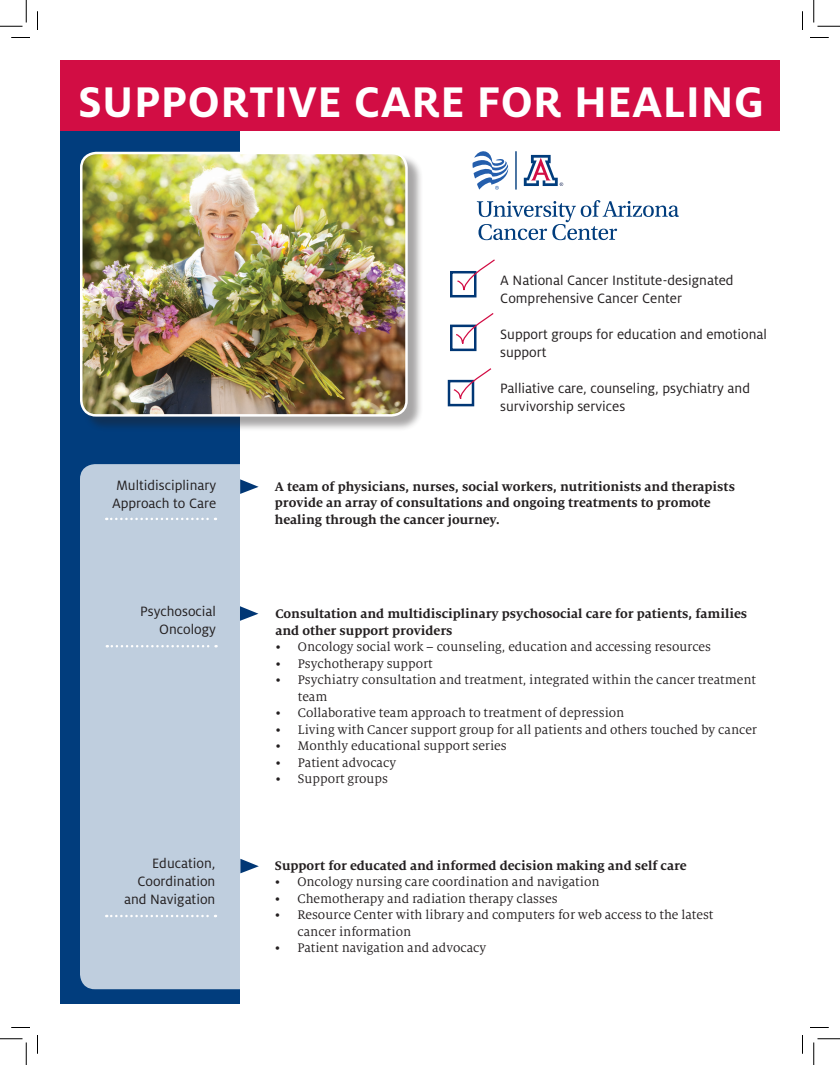
<style>
.page{position:relative;width:840px;height:1065px;background:#fff}
.page>*{position:absolute;margin:0;border:0;box-sizing:border-box;transform-origin:0 0}
.t1{font:700 47.5px "Milo OT";letter-spacing:.01em;color:#fff}
.t2{font:15px/18px "Milo OT";color:#231f20}
.t3{font:13.75px/16.5px "Milo Serif OT";color:#231f20}
.t4{font:700 13.75px/16.5px "Milo Serif OT";color:#231f20}
</style>
<div class="page">
<div style="left:450px;top:271px;width:27px;height:26px;border:2px solid #013775"></div>
<div style="left:450px;top:325px;width:27px;height:26px;border:2px solid #013775"></div>
<svg style="left:456px;top:259px;width:39px;height:36px"></svg>
<svg style="left:455px;top:313px;width:39px;height:36px"></svg>
<div style="left:448px;top:380px;width:26px;height:26px;border:2px solid #013775"></div>
<svg style="left:452px;top:368px;width:40px;height:36px"></svg>
<div style="left:60px;top:60px;width:720px;height:70px;background:#d20d44"></div>
<div style="left:60px;top:131px;width:180px;height:873px;background:#013d7d"></div>
<svg style="left:80px;top:464px;width:686px;height:525px"></svg>
<div style="left:82px;top:154px;width:341px;height:278px;background:#231f20;opacity:.4"></div>
<img style="left:82px;top:154px;width:324px;height:261px">
<div style="left:80px;top:152px;width:328px;height:265px;border:2px solid #fff;border-radius:15px"></div>
<svg style="left:240px;top:479px;width:19px;height:15px"></svg>
<svg style="left:240px;top:606px;width:18px;height:15px"></svg>
<svg style="left:240px;top:859px;width:19px;height:14px"></svg>
<svg style="left:106px;top:518px;width:110px;height:2px"></svg>
<svg style="left:107px;top:645px;width:110px;height:2px"></svg>
<svg style="left:106px;top:915px;width:110px;height:2px"></svg>
<svg style="left:523px;top:154px;width:40px;height:32px"></svg>
<hr style="left:515px;top:151px;width:2px;height:39px;background:#013d7d">
<svg style="left:477px;top:200px;width:202px;height:40px"></svg>
<svg style="left:472px;top:151px;width:36px;height:39px"></svg>
<svg style="left:11px;top:37px;width:19px;height:1px"></svg>
<svg style="left:810px;top:37px;width:19px;height:1px"></svg>
<svg style="left:11px;top:1027px;width:19px;height:1px"></svg>
<svg style="left:810px;top:1027px;width:19px;height:1px"></svg>
<svg style="left:37px;top:11px;width:1px;height:19px"></svg>
<svg style="left:37px;top:1035px;width:1px;height:19px"></svg>
<svg style="left:802px;top:11px;width:1px;height:19px"></svg>
<svg style="left:802px;top:1035px;width:1px;height:19px"></svg>
<svg style="left:0;top:0;width:27px;height:27px"></svg>
<svg style="left:0;top:1039px;width:27px;height:26px"></svg>
<svg style="left:814px;top:0;width:26px;height:27px"></svg>
<svg style="left:814px;top:1039px;width:26px;height:26px"></svg>
<h1 class="t1" style="left:78px;top:75px;width:688px">SUPPORTIVE CARE FOR HEALING</h1>
<p class="t2" style="left:116px;top:476px;width:102px">Multidisciplinary</p>
<p class="t2" style="left:112px;top:494px;width:106px">Approach to Care</p>
<p class="t2" style="left:500px;top:272px;width:235px">A National Cancer Institute-designated<br>Comprehensive Cancer Center</p>
<p class="t2" style="left:500px;top:326px;width:268px">Support groups for education and emotional support</p>
<p class="t2" style="left:500px;top:380px;width:251px">Palliative care, counseling, psychiatry and survivorship services</p>
<p class="t4" style="left:275px;top:478px;width:462px">A team of physicians, nurses, social workers, nutritionists and therapists provide an array of consultations and ongoing treatments to promote healing through the cancer journey.</p>
<p class="t2" style="left:140px;top:602px;width:77px;text-align:right">Psychosocial<br>Oncology</p>
<p class="t4" style="left:275px;top:606px;width:473px">Consultation and multidisciplinary psychosocial care for patients, families and other support providers</p>
<p class="t3" style="left:275px;top:639px;width:437px">• Oncology social work – counseling, education and accessing resources</p>
<p class="t3" style="left:275px;top:656px;width:159px">• Psychotherapy support</p>
<p class="t3" style="left:298px;top:672px;width:460px;text-indent:-22px">• Psychiatry consultation and treatment, integrated within the cancer treatment team</p>
<p class="t3" style="left:275px;top:705px;width:350px">• Collaborative team approach to treatment of depression</p>
<p class="t3" style="left:275px;top:722px;width:483px">• Living with Cancer support group for all patients and others touched by cancer</p>
<p class="t3" style="left:275px;top:738px;width:233px">• Monthly educational support series</p>
<p class="t3" style="left:275px;top:755px;width:122px">• Patient advocacy</p>
<p class="t3" style="left:275px;top:771px;width:114px">• Support groups</p>
<p class="t2" style="left:124px;top:855px;width:93px;text-align:right">Education,<br>Coordination and Navigation</p>
<p class="t4" style="left:275px;top:857px;width:413px">Support for educated and informed decision making and self care</p>
<p class="t3" style="left:275px;top:874px;width:326px">• Oncology nursing care coordination and navigation</p>
<p class="t3" style="left:275px;top:890px;width:284px">• Chemotherapy and radiation therapy classes</p>
<p class="t3" style="left:297px;top:907px;width:418px;text-indent:-22px">• Resource Center with library and computers for web access to the latest cancer information</p>
<p class="t3" style="left:275px;top:940px;width:213px">• Patient navigation and advocacy</p>
</div>
